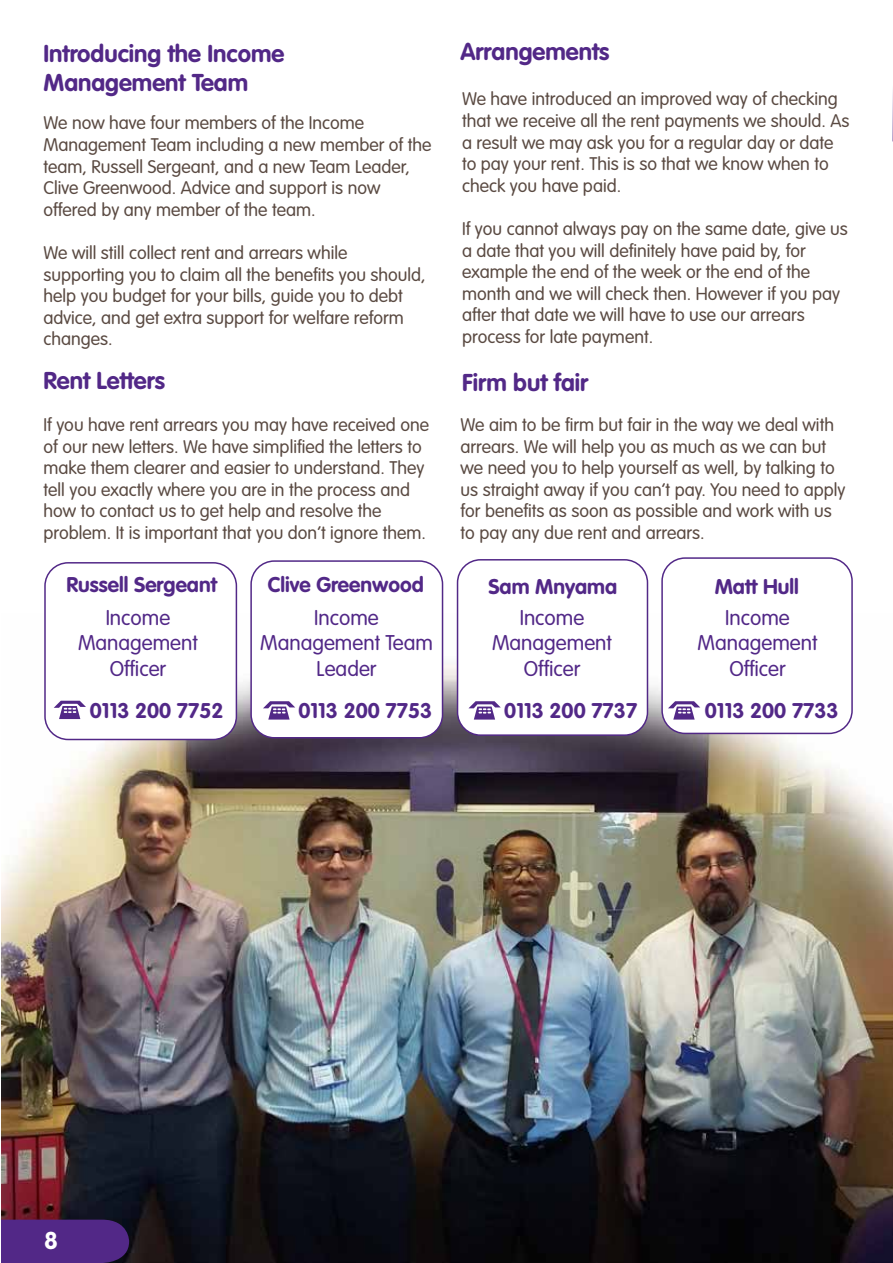
<style>
.page{position:relative;width:893px;height:1263px;background:#fff}
.page>*{position:absolute;margin:0;border:0;box-sizing:border-box;transform-origin:0 0}
.t1{font:700 24px/28.8px "VAG Rounded Std";color:#522887}
.t2{font:700 24px "VAG Rounded Std";color:#fff}
.t3{font:300 21px/25.2px "VAG Rounded Std";color:#522887;text-align:center}
.t4{font:700 21px "VAG Rounded Std";color:#522887}
.t5{font:300 18px/21.6px "VAG Rounded Std";color:#5a4a42}
</style>
<div class="page">
<svg style="left:892px;top:91px;width:1px;height:50px"></svg>
<img style="left:2px;top:614px;width:891px;height:649px">
<div style="left:45px;top:563px;width:191px;height:176px;background:#fff;border-radius:23px"></div>
<div style="left:44px;top:562px;width:193px;height:178px;border:2px solid #522887;border-radius:23px"></div>
<div style="left:251px;top:561px;width:191px;height:177px;background:#fff;border-radius:23px"></div>
<div style="left:250px;top:560px;width:193px;height:178px;border:2px solid #522887;border-radius:23px"></div>
<div style="left:457px;top:560px;width:190px;height:175px;background:#fff;border-radius:23px"></div>
<div style="left:457px;top:559px;width:191px;height:177px;border:2px solid #522887;border-radius:23px"></div>
<div style="left:662px;top:558px;width:190px;height:175px;background:#fff;border-radius:23px"></div>
<div style="left:661px;top:557px;width:192px;height:177px;border:2px solid #522887;border-radius:23px"></div>
<svg style="left:54px;top:701px;width:32px;height:18px"></svg>
<svg style="left:263px;top:701px;width:32px;height:19px"></svg>
<svg style="left:468px;top:701px;width:33px;height:19px"></svg>
<svg style="left:668px;top:701px;width:32px;height:19px"></svg>
<div style="left:1px;top:1219px;width:128px;height:44px;background:#522887"></div>
<h1 class="t1" style="left:43px;top:40px;width:242px">Introducing the Income<br>Management Team</h1>
<p class="t5" style="left:43px;top:113px;width:390px">We now have four members of the Income Management Team including a new member of the team, Russell Sergeant, and a new Team Leader, Clive Greenwood. Advice and support is now offered by any member of the team.</p>
<p class="t5" style="left:43px;top:243px;width:384px">We will still collect rent and arrears while supporting you to claim all the benefits you should, help you budget for your bills, guide you to debt advice, and get extra support for welfare reform changes.</p>
<h1 class="t1" style="left:43px;top:367px;width:123px">Rent Letters</h1>
<p class="t5" style="left:43px;top:414px;width:387px">If you have rent arrears you may have received one of our new letters. We have simplified the letters to make them clearer and easier to understand. They tell you exactly where you are in the process and how to contact us to get help and resolve the problem. It is important that you don’t ignore them.</p>
<h1 class="t1" style="left:460px;top:39px;width:150px">Arrangements</h1>
<p class="t5" style="left:462px;top:89px;width:389px">We have introduced an improved way of checking that we receive all the rent payments we should. As a result we may ask you for a regular day or date to pay your rent. This is so that we know when to check you have paid.</p>
<p class="t5" style="left:462px;top:219px;width:387px">If you cannot always pay on the same date, give us a date that you will definitely have paid by, for example the end of the week or the end of the month and we will check then. However if you pay after that date we will have to use our arrears process for late payment.</p>
<h1 class="t1" style="left:462px;top:369px;width:128px">Firm but fair</h1>
<p class="t5" style="left:460px;top:414px;width:386px">We aim to be firm but fair in the way we deal with arrears. We will help you as much as we can but we need you to help yourself as well, by talking to us straight away if you can’t pay. You need to apply for benefits as soon as possible and work with us to pay any due rent and arrears.</p>
<p class="t4" style="left:67px;top:572px;width:152px">Russell Sergeant</p>
<p class="t4" style="left:268px;top:572px;width:158px">Clive Greenwood</p>
<p class="t4" style="left:488px;top:574px;width:130px">Sam Mnyama</p>
<p class="t4" style="left:715px;top:574px;width:86px">Matt Hull</p>
<p class="t3" style="left:78px;top:606px;width:121px">Income<br>Management<br>Officer</p>
<p class="t3" style="left:492px;top:606px;width:121px">Income<br>Management<br>Officer</p>
<p class="t3" style="left:698px;top:606px;width:121px">Income<br>Management<br>Officer</p>
<p class="t3" style="left:260px;top:606px;width:174px">Income<br>Management Team<br>Leader</p>
<p class="t4" style="left:90px;top:698px;width:135px">0113 200 7752</p>
<p class="t4" style="left:298px;top:698px;width:135px">0113 200 7753</p>
<p class="t4" style="left:504px;top:698px;width:135px">0113 200 7737</p>
<p class="t4" style="left:705px;top:698px;width:135px">0113 200 7733</p>
<h1 class="t2" style="left:44px;top:1226px;width:15px">8</h1>
</div>
